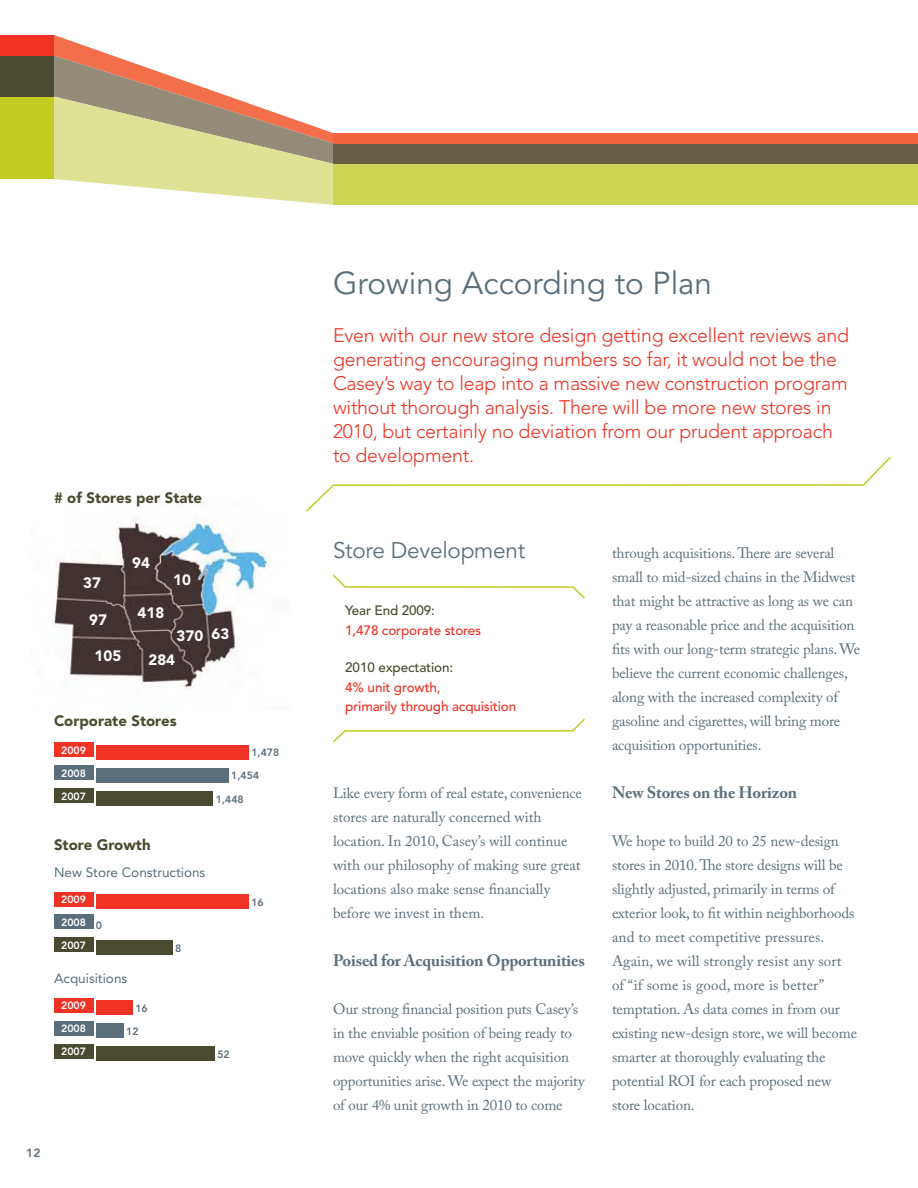
<style>
.page{position:relative;width:918px;height:1188px;background:#fff}
.page>*{position:absolute;margin:0;border:0;box-sizing:border-box;transform-origin:0 0}
.t1{font:31.5px "Avenir";color:#5b6f7b}
.t2{font:22.5px "Avenir";letter-spacing:-.01em;color:#5b6f7b}
.t3{font:300 19.5px/24px "Avenir";letter-spacing:-.01em;color:#ee3224}
.t4{font:700 16.5px "Adobe Caslon Pro";letter-spacing:-.01em;color:#5b6f7b}
.t5{font:15px/24px "Adobe Caslon Pro";letter-spacing:-.01em;color:#5b6f7b}
.t6{font:900 15px "Avenir";color:#4a4a30}
.t7{font:900 15px "Avenir";color:#fff}
.t8{font:500 13.5px/19.5px "Avenir";letter-spacing:-.01em;color:#ee3224}
.t9{font:13.5px "Avenir";color:#5b6f7b}
.t10{font:500 13.5px "Avenir";letter-spacing:-.01em;color:#4a4a30}
.t11{font:800 12px "Avenir";color:#5b6f7b}
.t12{font:800 10.5px/23px "Avenir";color:#fff;text-align:justify}
.t13{font:800 10.5px/23px "Avenir";color:#5b6f7b}
</style>
<div class="page">
<img style="left:53px;top:516px;width:218px;height:174px">
<svg style="left:333px;top:575px;width:252px;height:24px"></svg>
<svg style="left:333px;top:718px;width:252px;height:25px"></svg>
<svg style="left:306px;top:456px;width:585px;height:56px"></svg>
<div style="left:54px;top:892px;width:39px;height:14px;background:#ee3224"></div>
<div style="left:54px;top:915px;width:39px;height:14px;background:#5b6f7b"></div>
<div style="left:54px;top:938px;width:39px;height:14px;background:#4a4a30"></div>
<div style="left:96px;top:895px;width:152px;height:14px;background:#ee3224"></div>
<div style="left:96px;top:941px;width:76px;height:14px;background:#4a4a30"></div>
<div style="left:54px;top:742px;width:39px;height:15px;background:#ee3224"></div>
<div style="left:54px;top:765px;width:39px;height:15px;background:#5b6f7b"></div>
<div style="left:54px;top:788px;width:39px;height:15px;background:#4a4a30"></div>
<div style="left:96px;top:745px;width:152px;height:15px;background:#ee3224"></div>
<div style="left:96px;top:768px;width:133px;height:15px;background:#5b6f7b"></div>
<div style="left:96px;top:791px;width:117px;height:15px;background:#4a4a30"></div>
<div style="left:54px;top:998px;width:39px;height:14px;background:#ee3224"></div>
<div style="left:54px;top:1021px;width:39px;height:14px;background:#5b6f7b"></div>
<div style="left:54px;top:1044px;width:39px;height:14px;background:#4a4a30"></div>
<div style="left:96px;top:1001px;width:36px;height:14px;background:#ee3224"></div>
<div style="left:96px;top:1024px;width:27px;height:14px;background:#5b6f7b"></div>
<div style="left:96px;top:1047px;width:118px;height:14px;background:#4a4a30"></div>
<svg style="left:54px;top:35px;width:279px;height:170px"></svg>
<div style="left:0;top:97px;width:54px;height:82px;background:#c2cd23"></div>
<div style="left:0;top:55px;width:54px;height:42px;background:#4a4a30"></div>
<div style="left:0;top:35px;width:54px;height:20px;background:#ee3224"></div>
<div style="left:333px;top:164px;width:585px;height:41px;background:#ccd554"></div>
<div style="left:333px;top:143px;width:585px;height:21px;background:#676047"></div>
<div style="left:333px;top:133px;width:585px;height:10px;background:#f26341"></div>
<p class="t6" style="left:54px;top:491px;width:150px"># of Stores per State</p>
<p class="t7" style="left:132px;top:557px;width:19px">94</p>
<p class="t7" style="left:173px;top:574px;width:19px">10</p>
<p class="t7" style="left:83px;top:576px;width:19px">37</p>
<p class="t7" style="left:89px;top:614px;width:19px">97</p>
<p class="t7" style="left:95px;top:650px;width:28px">105</p>
<p class="t7" style="left:148px;top:653px;width:28px">284</p>
<p class="t7" style="left:138px;top:607px;width:28px">418</p>
<p class="t7" style="left:177px;top:629px;width:28px">370</p>
<p class="t7" style="left:212px;top:628px;width:19px">63</p>
<p class="t6" style="left:54px;top:715px;width:124px">Corporate Stores</p>
<p class="t12" style="left:61px;top:739px;width:26px">2009<br>2008<br>2007</p>
<p class="t6" style="left:54px;top:839px;width:98px">Store Growth</p>
<p class="t13" style="left:231px;top:742px;width:50px;text-indent:20px">1,478<br>1,454</p>
<p class="t13" style="left:216px;top:788px;width:29px">1,448</p>
<p class="t9" style="left:54px;top:866px;width:153px">New Store Constructions</p>
<p class="t12" style="left:61px;top:889px;width:26px">2009<br>2008<br>2007</p>
<p class="t13" style="left:96px;top:914px;width:8px">0</p>
<p class="t9" style="left:54px;top:973px;width:75px">Acquisitions</p>
<p class="t12" style="left:61px;top:995px;width:26px">2009<br>2008<br>2007</p>
<p class="t13" style="left:126px;top:997px;width:23px;text-indent:9px">16<br>12</p>
<p class="t13" style="left:175px;top:938px;width:8px">8</p>
<p class="t13" style="left:217px;top:1044px;width:14px">52</p>
<p class="t13" style="left:251px;top:891px;width:14px">16</p>
<p class="t11" style="left:26px;top:1148px;width:16px">12</p>
<h1 class="t1" style="left:333px;top:270px;width:381px">Growing According to Plan</h1>
<p class="t3" style="left:333px;top:325px;width:517px">Even with our new store design getting excellent reviews and generating encouraging numbers so far, it would not be the Casey’s way to leap into a massive new construction program without thorough analysis. There will be more new stores in 2010, but certainly no deviation from our prudent approach to development.</p>
<h2 class="t2" style="left:333px;top:541px;width:194px">Store Development</h2>
<p class="t10" style="left:345px;top:605px;width:91px">Year End 2009:</p>
<p class="t8" style="left:345px;top:622px;width:137px">1,478 corporate stores</p>
<p class="t10" style="left:345px;top:662px;width:109px">2010 expectation:</p>
<p class="t8" style="left:345px;top:679px;width:172px">4% unit growth,<br>primarily through acquisition</p>
<p class="t5" style="left:333px;top:783px;width:250px">Like every form of real estate, convenience stores are naturally concerned with location. In 2010, Casey’s will continue with our philosophy of making sure great locations also make sense financially before we invest in them.</p>
<p class="t4" style="left:333px;top:954px;width:253px">Poised for Acquisition Opportunities</p>
<p class="t5" style="left:333px;top:999px;width:253px">Our strong financial position puts Casey’s in the enviable position of being ready to move quickly when the right acquisition opportunities arise. We expect the majority of our 4% unit growth in 2010 to come</p>
<p class="t5" style="left:612px;top:543px;width:250px">through acquisitions. There are several small to mid-sized chains in the Midwest that might be attractive as long as we can pay a reasonable price and the acquisition fits with our long-term strategic plans. We believe the current economic challenges, along with the increased complexity of gasoline and cigarettes, will bring more acquisition opportunities.</p>
<p class="t4" style="left:612px;top:786px;width:187px">New Stores on the Horizon</p>
<p class="t5" style="left:612px;top:831px;width:247px">We hope to build 20 to 25 new-design stores in 2010. The store designs will be slightly adjusted, primarily in terms of exterior look, to fit within neighborhoods and to meet competitive pressures.<br>Again, we will strongly resist any sort of “if some is good, more is better” temptation. As data comes in from our existing new-design store, we will become smarter at thoroughly evaluating the potential ROI for each proposed new store location.</p>
</div>
